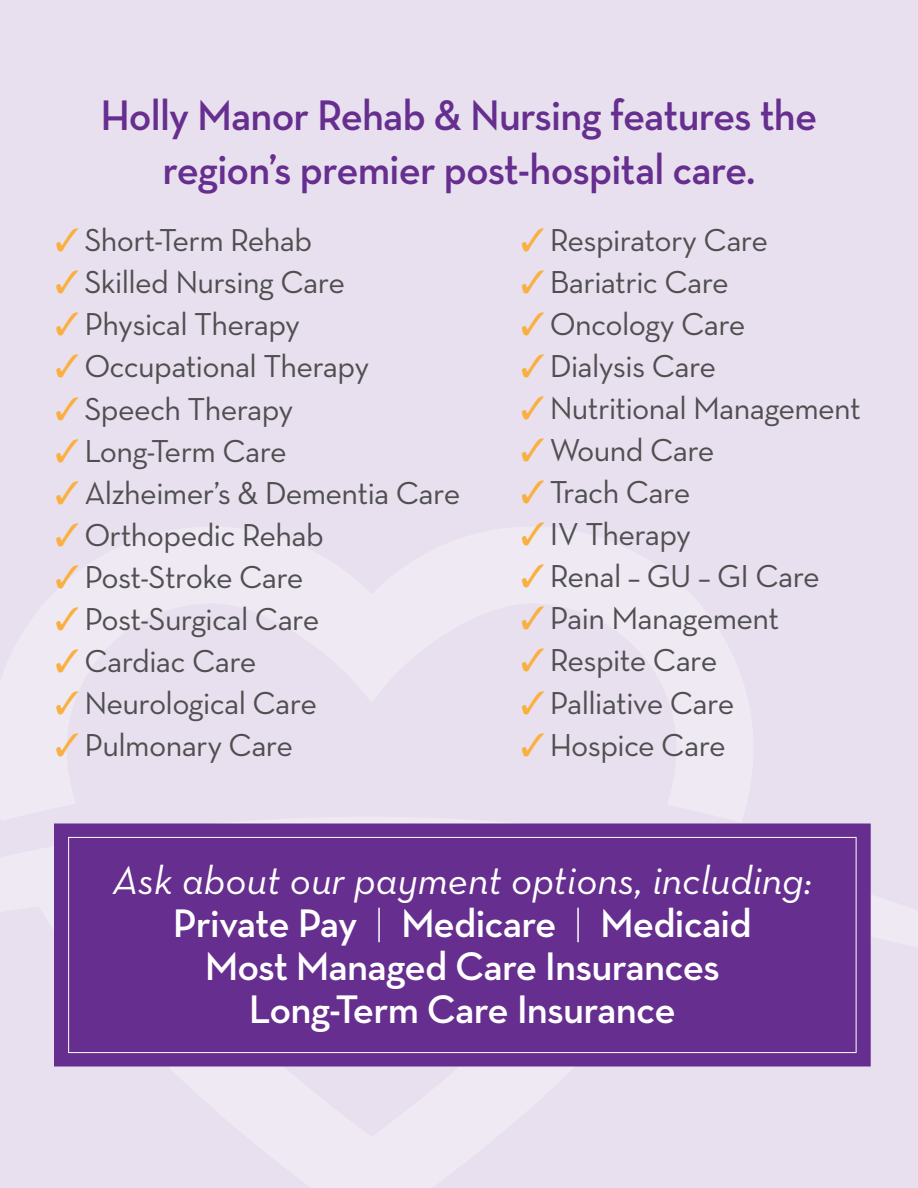
<style>
.page{position:relative;width:918px;height:1188px;background:#e8e0ee}
.page>*{position:absolute;margin:0;border:0;box-sizing:border-box;transform-origin:0 0}
.t1{font:600 43.5px/54px "Neutraface Text";letter-spacing:-.02em;color:#662e8f;text-align:center}
.t2{font:600 40.65px/43px "Neutraface Text";letter-spacing:-.02em;color:#fff;text-align:center}
.t3{font:32.25px "Neutraface Text";letter-spacing:-.02em;color:#4f4f51}
.s1{color:#fab040}
.s2{font-weight:400;font-style:italic}
.s3{font-weight:300}
</style>
<div class="page">
<div style="left:55px;top:825px;width:815px;height:240px;background:#662e8f"></div>
<div style="left:54px;top:823px;width:817px;height:244px;border:2px solid #662e8f"></div>
<div style="left:68px;top:837px;width:789px;height:216px;border:1px solid #fff"></div>
<h1 class="t1" style="left:101px;top:88px;width:718px">Holly Manor Rehab &amp; Nursing features the region’s premier post-hospital care.</h1>
<p class="t3" style="left:55px;top:220px;width:259px"><span class="s1">✓</span> Short-Term Rehab</p>
<p class="t3" style="left:55px;top:262px;width:291px"><span class="s1">✓</span> Skilled Nursing Care</p>
<p class="t3" style="left:55px;top:304px;width:246px"><span class="s1">✓</span> Physical Therapy</p>
<p class="t3" style="left:55px;top:346px;width:315px"><span class="s1">✓</span> Occupational Therapy</p>
<p class="t3" style="left:55px;top:388px;width:240px"><span class="s1">✓</span> Speech Therapy</p>
<p class="t3" style="left:55px;top:430px;width:233px"><span class="s1">✓</span> Long-Term Care</p>
<p class="t3" style="left:55px;top:472px;width:407px"><span class="s1">✓</span> Alzheimer’s &amp; Dementia Care</p>
<p class="t3" style="left:55px;top:514px;width:270px"><span class="s1">✓</span> Orthopedic Rehab</p>
<p class="t3" style="left:55px;top:556px;width:250px"><span class="s1">✓</span> Post-Stroke Care</p>
<p class="t3" style="left:55px;top:598px;width:266px"><span class="s1">✓</span> Post-Surgical Care</p>
<p class="t3" style="left:55px;top:640px;width:203px"><span class="s1">✓</span> Cardiac Care</p>
<p class="t3" style="left:55px;top:682px;width:263px"><span class="s1">✓</span> Neurological Care</p>
<p class="t3" style="left:55px;top:724px;width:239px"><span class="s1">✓</span> Pulmonary Care</p>
<p class="t3" style="left:521px;top:220px;width:249px"><span class="s1">✓</span> Respiratory Care</p>
<p class="t3" style="left:521px;top:262px;width:210px"><span class="s1">✓</span> Bariatric Care</p>
<p class="t3" style="left:521px;top:304px;width:226px"><span class="s1">✓</span> Oncology Care</p>
<p class="t3" style="left:521px;top:346px;width:197px"><span class="s1">✓</span> Dialysis Care</p>
<p class="t3" style="left:521px;top:388px;width:342px"><span class="s1">✓</span> Nutritional Management</p>
<p class="t3" style="left:521px;top:430px;width:195px"><span class="s1">✓</span> Wound Care</p>
<p class="t3" style="left:521px;top:472px;width:171px"><span class="s1">✓</span> Trach Care</p>
<p class="t3" style="left:521px;top:514px;width:172px"><span class="s1">✓</span> IV Therapy</p>
<p class="t3" style="left:521px;top:556px;width:301px"><span class="s1">✓</span> Renal – GU – GI Care</p>
<p class="t3" style="left:521px;top:598px;width:260px"><span class="s1">✓</span> Pain Management</p>
<p class="t3" style="left:521px;top:640px;width:198px"><span class="s1">✓</span> Respite Care</p>
<p class="t3" style="left:521px;top:682px;width:215px"><span class="s1">✓</span> Palliative Care</p>
<p class="t3" style="left:521px;top:724px;width:207px"><span class="s1">✓</span> Hospice Care</p>
<p class="t2" style="left:112px;top:858px;width:701px"><span class="s2">Ask about our payment options, including:<br></span>Private Pay <span class="s3">|</span> Medicare <span class="s3">|</span> Medicaid<br>Most Managed Care Insurances<br>Long-Term Care Insurance</p>
</div>
